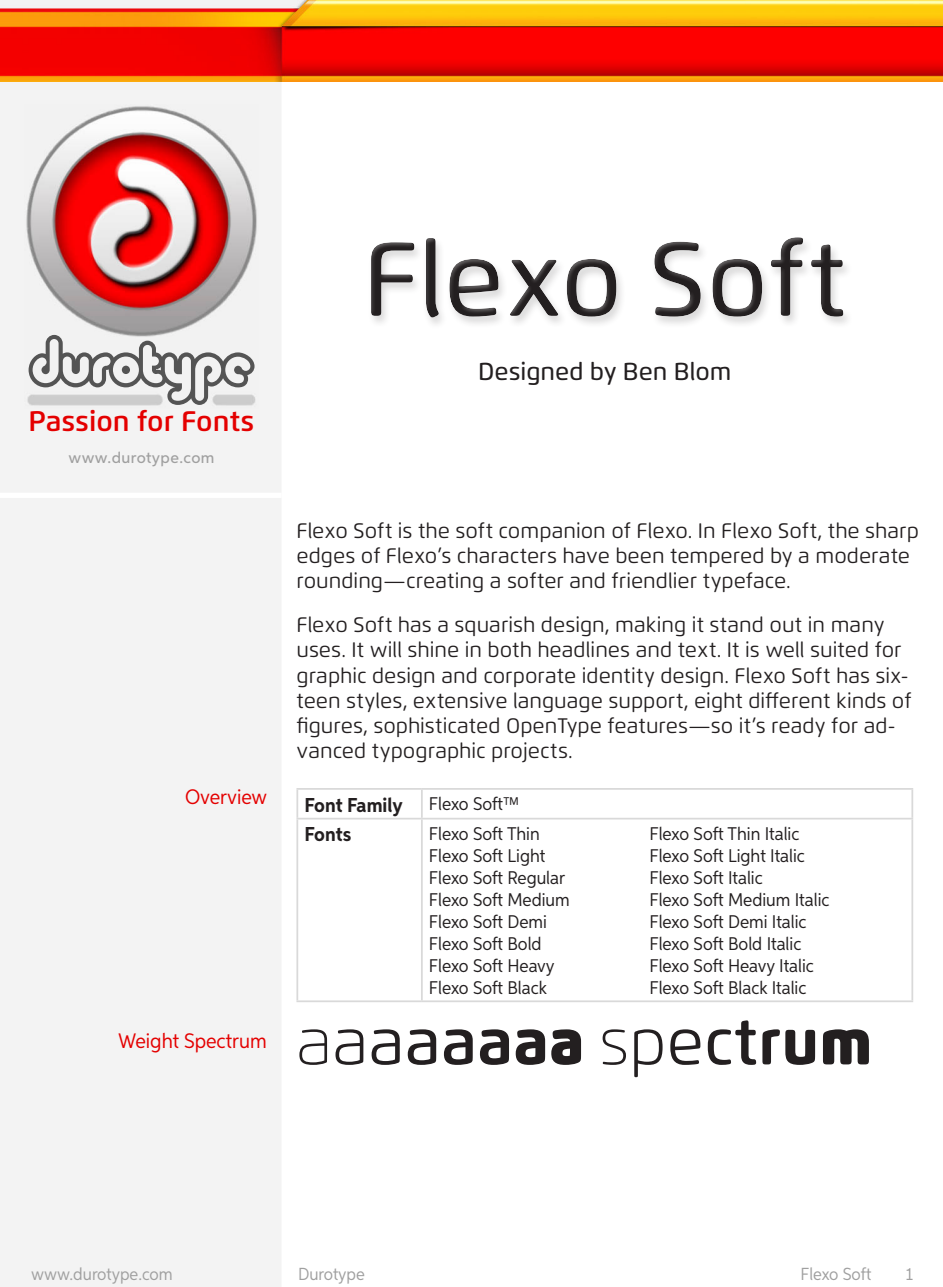
<style>
.page{position:relative;width:943px;height:1287px;background:#fff}
.page>*{position:absolute;margin:0;border:0;box-sizing:border-box;transform-origin:0 0}
.t1{font:100 64.75px "Flexo Soft";color:#231f20}
.t2{font:600 28.18px "Flexo";color:#e40000}
.t3{font:500 24.5px "Flexo Soft";color:#231f20}
.t4{font:21px/25.2px "Flexo Soft";color:#231f20}
.t5{font:21px "Aspira Nar";color:#e40000}
.t6{font:700 20.12px "Aspira Nar";color:#231f20}
.t7{font:18.38px "Aspira Nar";color:#231f20}
.t8{font:17.5px "Aspira Nar";color:#a0a0a0}
.t9{font:500 15.75px "Aspira";letter-spacing:.025em;color:#a0a0a0}
.s1{font-weight:300}
.s2{font-weight:400}
.s3{font-weight:500}
.s4{font-weight:600}
.s5{font-weight:700}
.s6{font-weight:800}
.s7{font-weight:900}
</style>
<div class="page">
<div style="left:0;top:0;width:281px;height:1287px;background:#f3f3f3"></div>
<div style="left:0;top:493px;width:281px;height:5px;background:#fff"></div>
<hr style="left:296px;top:788px;width:126px;height:2px;background:#d9d9d9">
<hr style="left:296px;top:790px;width:2px;height:28px;background:#d9d9d9">
<hr style="left:422px;top:788px;width:491px;height:2px;background:#d9d9d9">
<hr style="left:421px;top:790px;width:2px;height:28px;background:#d9d9d9">
<hr style="left:911px;top:790px;width:2px;height:28px;background:#d9d9d9">
<hr style="left:296px;top:818px;width:126px;height:1px;background:#d9d9d9">
<hr style="left:296px;top:819px;width:2px;height:181px;background:#d9d9d9">
<hr style="left:422px;top:818px;width:491px;height:1px;background:#d9d9d9">
<hr style="left:421px;top:819px;width:2px;height:181px;background:#d9d9d9">
<hr style="left:911px;top:819px;width:2px;height:181px;background:#d9d9d9">
<hr style="left:296px;top:1000px;width:126px;height:2px;background:#d9d9d9">
<hr style="left:422px;top:1000px;width:491px;height:2px;background:#d9d9d9">
<div style="left:367px;top:235px;width:482px;height:89px;background:#231f20;opacity:.5"></div>
<img style="left:0;top:0;width:942px;height:82px">
<img style="left:26px;top:106px;width:231px;height:300px">
<svg style="left:29px;top:335px;width:225px;height:70px"></svg>
<h2 class="t2" style="left:29px;top:404px;width:227px">Passion for Fonts</h2>
<p class="t9" style="left:69px;top:448px;width:147px">www.durotype.com</p>
<p class="t3" style="left:478px;top:356px;width:255px">Designed by Ben Blom</p>
<p class="t4" style="left:296px;top:518px;width:624px">Flexo Soft is the soft companion of Flexo. In Flexo Soft, the sharp edges of Flexo’s characters have been tempered by a moderate rounding—creating a softer and friendlier typeface.</p>
<p class="t4" style="left:296px;top:612px;width:616px">Flexo Soft has a squarish design, making it stand out in many uses. It will shine in both headlines and text. It is well suited for graphic design and corporate identity design. Flexo Soft has six&shy;teen styles, extensive language support, eight different kinds of figures, sophisticated OpenType features—so it’s ready for ad&shy;vanced typographic projects.</p>
<p class="t5" style="left:185px;top:784px;width:84px">Overview</p>
<p class="t6" style="left:304px;top:792px;width:100px">Font Family</p>
<p class="t7" style="left:429px;top:793px;width:92px">Flexo Soft™</p>
<p class="t6" style="left:304px;top:822px;width:48px">Fonts</p>
<p class="t7" style="left:429px;top:822px;width:112px">Flexo Soft Thin</p>
<p class="t7" style="left:649px;top:822px;width:151px">Flexo Soft Thin Italic</p>
<p class="t7" style="left:429px;top:844px;width:118px">Flexo Soft Light</p>
<p class="t7" style="left:649px;top:844px;width:157px">Flexo Soft Light Italic</p>
<p class="t7" style="left:429px;top:866px;width:138px">Flexo Soft Regular</p>
<p class="t7" style="left:649px;top:866px;width:115px">Flexo Soft Italic</p>
<p class="t7" style="left:429px;top:888px;width:142px">Flexo Soft Medium</p>
<p class="t7" style="left:649px;top:888px;width:182px">Flexo Soft Medium Italic</p>
<p class="t7" style="left:429px;top:911px;width:120px">Flexo Soft Demi</p>
<p class="t7" style="left:649px;top:911px;width:159px">Flexo Soft Demi Italic</p>
<p class="t7" style="left:429px;top:933px;width:114px">Flexo Soft Bold</p>
<p class="t7" style="left:649px;top:933px;width:153px">Flexo Soft Bold Italic</p>
<p class="t7" style="left:429px;top:955px;width:127px">Flexo Soft Heavy</p>
<p class="t7" style="left:649px;top:955px;width:166px">Flexo Soft Heavy Italic</p>
<p class="t7" style="left:429px;top:977px;width:120px">Flexo Soft Black</p>
<p class="t7" style="left:649px;top:977px;width:158px">Flexo Soft Black Italic</p>
<p class="t5" style="left:118px;top:1028px;width:150px">Weight Spectrum</p>
<h1 class="t1" style="left:296px;top:1003px;width:577px">a<span class="s1">a</span><span class="s2">a</span><span class="s3">a</span><span class="s4">a</span><span class="s5">a</span><span class="s6">a</span><span class="s7">a</span> s<span class="s1">p</span><span class="s2">e</span><span class="s3">c</span><span class="s4">t</span><span class="s5">r</span><span class="s6">u</span><span class="s7">m</span></h1>
<p class="t8" style="left:31px;top:1264px;width:143px">www.durotype.com</p>
<p class="t8" style="left:298px;top:1264px;width:68px">Durotype</p>
<p class="t8" style="left:800px;top:1264px;width:72px">Flexo Soft</p>
<p class="t8" style="left:905px;top:1264px;width:9px">1</p>
</div>
